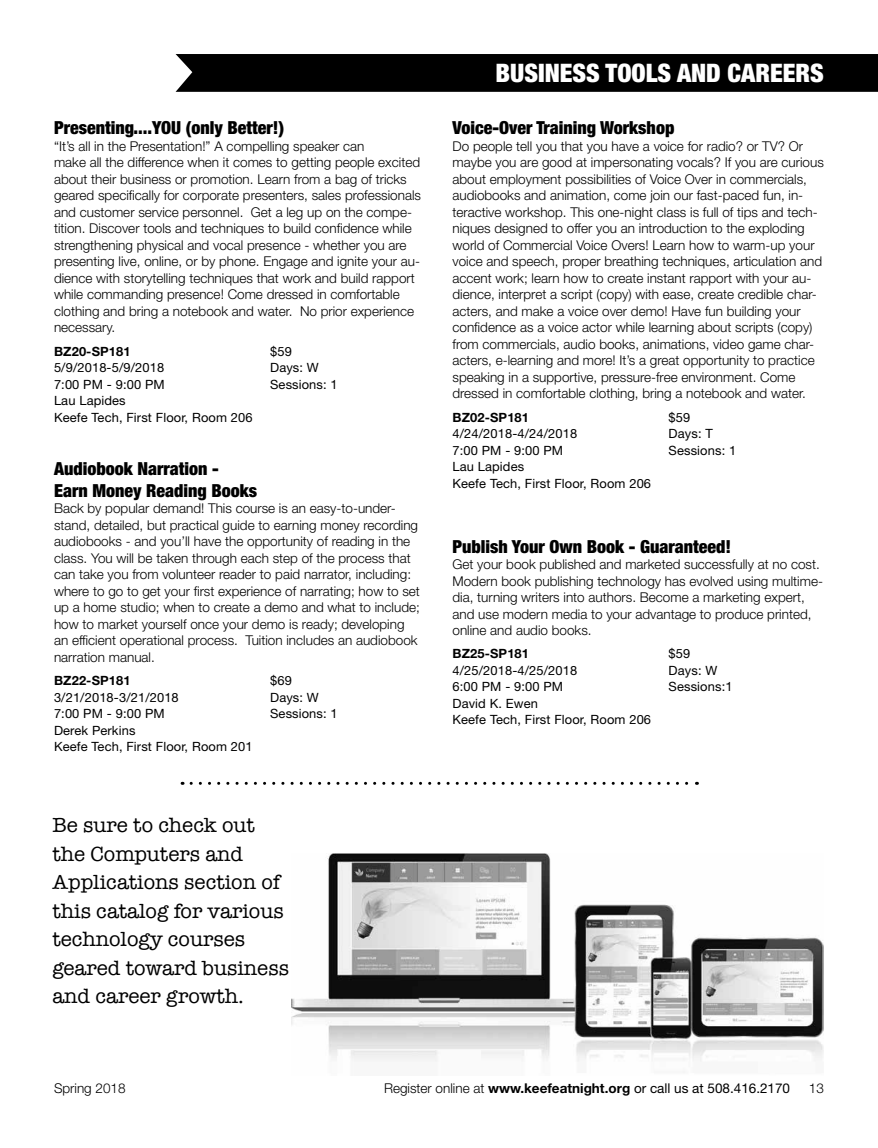
<style>
.page{position:relative;width:878px;height:1148px;background:#fff}
.page>*{position:absolute;margin:0;border:0;box-sizing:border-box;transform-origin:0 0}
.t1{font:900 condensed 25.5px "Helvetica Neue LT Std";color:#fff}
.t2{font:21px/28.5px "American Typewriter";color:#000}
.t3{font:900 condensed 18px/21.6px "Helvetica Neue LT Std";color:#000}
.t4{font:300 13.5px/16.5px "Helvetica Neue LT Std";color:#000}
.t5{font:13.5px "Helvetica Neue LT Std";color:#000}
.t6{font:12.75px/16.5px "Helvetica Neue LT Std";letter-spacing:.01em;color:#000}
.t7{font:700 12.75px "Helvetica Neue LT Std";letter-spacing:.01em;color:#000}
.s1{font-weight:300}
.s2{font-weight:700}
</style>
<div class="page">
<div style="left:176px;top:54px;width:702px;height:38px;background:#000"></div>
<img style="left:291px;top:853px;width:533px;height:209px">
<svg style="left:191px;top:782px;width:506px;height:2px"></svg>
<h3 class="t3" style="left:54px;top:117px;width:231px">Presenting....YOU (only Better!)</h3>
<p class="t4" style="left:54px;top:138px;width:368px">“It’s all in the Presentation!” A compelling speaker can<br>make all the difference when it comes to getting people excited about their business or promotion. Learn from a bag of tricks geared specifically for corporate presenters, sales professionals and customer service personnel. Get a leg up on the compe&shy;tition. Discover tools and techniques to build confidence while strengthening physical and vocal presence - whether you are presenting live, online, or by phone. Engage and ignite your au&shy;dience with storytelling techniques that work and build rapport while commanding presence! Come dressed in comfortable clothing and bring a notebook and water. No prior experience necessary.</p>
<p class="t7" style="left:54px;top:343px;width:78px">BZ20-SP181</p>
<p class="t6" style="left:270px;top:343px;width:23px">$59</p>
<p class="t6" style="left:54px;top:359px;width:112px">5/9/2018-5/9/2018</p>
<p class="t6" style="left:270px;top:359px;width:50px">Days: W</p>
<p class="t6" style="left:54px;top:376px;width:112px">7:00 PM - 9:00 PM</p>
<p class="t6" style="left:270px;top:376px;width:69px">Sessions: 1</p>
<p class="t6" style="left:54px;top:392px;width:200px">Lau Lapides<br>Keefe Tech, First Floor, Room 206</p>
<h3 class="t3" style="left:54px;top:458px;width:205px">Audiobook Narration -<br>Earn Money Reading Books</h3>
<p class="t4" style="left:54px;top:500px;width:367px">Back by popular demand! This course is an easy-to-under&shy;stand, detailed, but practical guide to earning money recording audiobooks - and you’ll have the opportunity of reading in the class. You will be taken through each step of the process that can take you from volunteer reader to paid narrator, including: where to go to get your first experience of narrating; how to set up a home studio; when to create a demo and what to include; how to market yourself once your demo is ready; developing an efficient operational process. Tuition includes an audiobook narration manual.</p>
<p class="t7" style="left:54px;top:672px;width:78px">BZ22-SP181</p>
<p class="t6" style="left:270px;top:672px;width:23px">$69</p>
<p class="t6" style="left:54px;top:688px;width:126px">3/21/2018-3/21/2018</p>
<p class="t6" style="left:270px;top:688px;width:50px">Days: W</p>
<p class="t6" style="left:54px;top:705px;width:112px">7:00 PM - 9:00 PM</p>
<p class="t6" style="left:270px;top:705px;width:69px">Sessions: 1</p>
<p class="t6" style="left:54px;top:721px;width:200px">Derek Perkins<br>Keefe Tech, First Floor, Room 201</p>
<h2 class="t2" style="left:52px;top:810px;width:238px">Be sure to check out the Computers and<br>Applications section of this catalog for various technology courses geared toward business and career growth.</h2>
<h1 class="t1" style="left:495px;top:58px;width:330px">BUSINESS TOOLS AND CAREERS</h1>
<h3 class="t3" style="left:452px;top:117px;width:223px">Voice-Over Training Workshop</h3>
<p class="t4" style="left:452px;top:138px;width:373px">Do people tell you that you have a voice for radio? or TV? Or maybe you are good at impersonating vocals? If you are curious about employment possibilities of Voice Over in commercials, audiobooks and animation, come join our fast-paced fun, in&shy;teractive workshop. This one-night class is full of tips and tech&shy;niques designed to offer you an introduction to the exploding world of Commercial Voice Overs! Learn how to warm-up your voice and speech, proper breathing techniques, articulation and accent work; learn how to create instant rapport with your au&shy;dience, interpret a script (copy) with ease, create credible char&shy;acters, and make a voice over demo! Have fun building your confidence as a voice actor while learning about scripts (copy) from commercials, audio books, animations, video game char&shy;acters, e-learning and more! It’s a great opportunity to practice speaking in a supportive, pressure-free environment. Come dressed in comfortable clothing, bring a notebook and water.</p>
<p class="t7" style="left:452px;top:409px;width:78px">BZ02-SP181</p>
<p class="t6" style="left:668px;top:409px;width:23px">$59</p>
<p class="t6" style="left:452px;top:425px;width:126px">4/24/2018-4/24/2018</p>
<p class="t6" style="left:668px;top:425px;width:46px">Days: T</p>
<p class="t6" style="left:452px;top:442px;width:112px">7:00 PM - 9:00 PM</p>
<p class="t6" style="left:668px;top:442px;width:69px">Sessions: 1</p>
<p class="t6" style="left:452px;top:458px;width:200px">Lau Lapides<br>Keefe Tech, First Floor, Room 206</p>
<h3 class="t3" style="left:452px;top:535px;width:280px">Publish Your Own Book - Guaranteed!</h3>
<p class="t4" style="left:452px;top:556px;width:372px">Get your book published and marketed successfully at no cost.<br>Modern book publishing technology has evolved using multime&shy;dia, turning writers into authors. Become a marketing expert, and use modern media to your advantage to produce printed, online and audio books.</p>
<p class="t7" style="left:452px;top:646px;width:78px">BZ25-SP181</p>
<p class="t6" style="left:668px;top:645px;width:23px">$59</p>
<p class="t6" style="left:452px;top:662px;width:126px">4/25/2018-4/25/2018</p>
<p class="t6" style="left:668px;top:662px;width:50px">Days: W</p>
<p class="t6" style="left:452px;top:678px;width:112px">6:00 PM - 9:00 PM</p>
<p class="t6" style="left:668px;top:678px;width:65px">Sessions:1</p>
<p class="t6" style="left:452px;top:695px;width:200px">David K. Ewen<br>Keefe Tech, First Floor, Room 206</p>
<p class="t4" style="left:54px;top:1079px;width:73px">Spring 2018</p>
<p class="t5" style="left:384px;top:1080px;width:407px"><span class="s1">Register online at</span> <span class="s2">www.keefeatnight.org</span> or call us at 508.416.2170</p>
<p class="t4" style="left:808px;top:1079px;width:17px">13</p>
</div>
